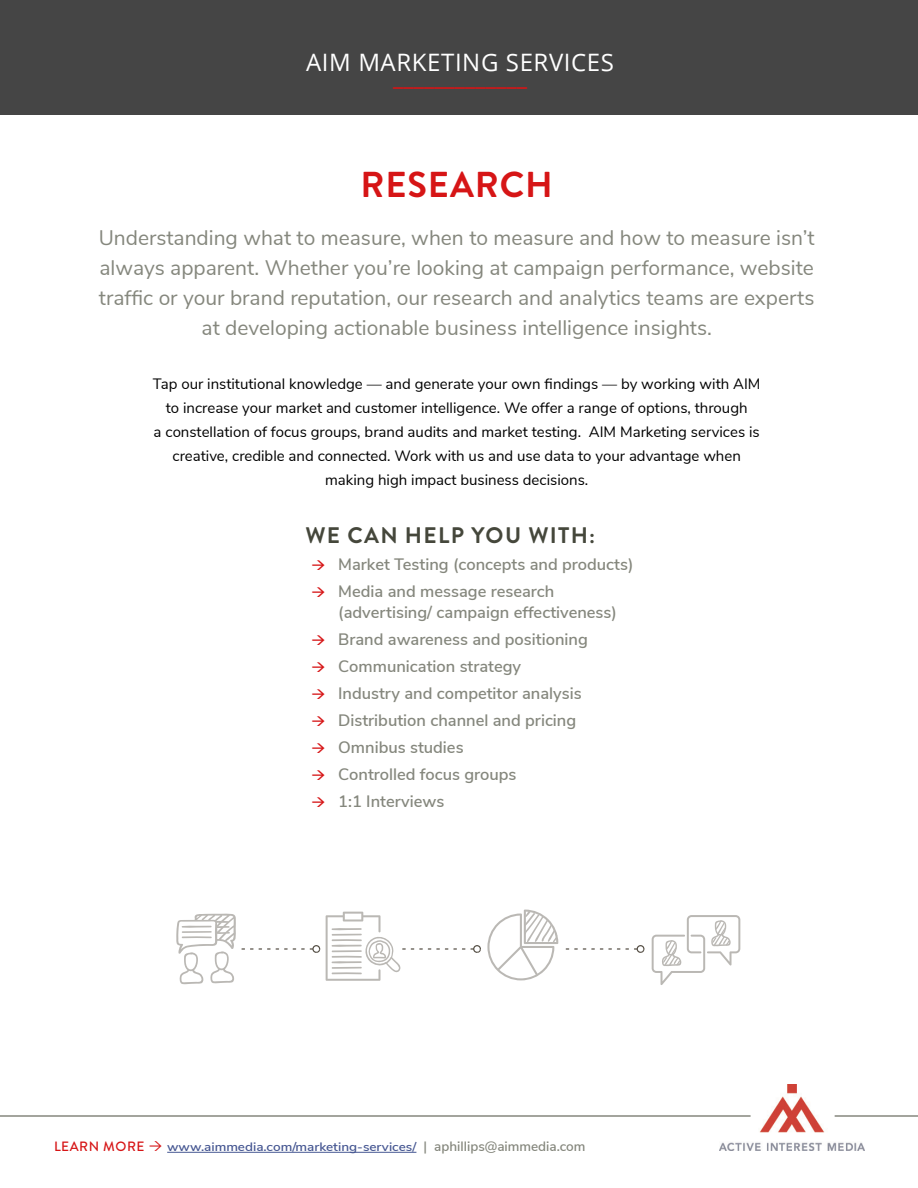
<style>
.page{position:relative;width:918px;height:1188px;background:#fff}
.page>*{position:absolute;margin:0;border:0;box-sizing:border-box;transform-origin:0 0}
.t1{font:700 36px "Brandon Grotesque";letter-spacing:.025em;color:#d61516}
.t2{font:24px "Open Sans";letter-spacing:.025em;color:#fff}
.t3{font:600 24px "Open Sans";color:#d61516}
.t4{font:700 22.5px "Brandon Grotesque";letter-spacing:.06em;color:#45473b}
.t5{font:21px/30px "Nunito Sans";color:#85877d;text-align:center}
.t6{font:600 16.5px/27px "Nunito Sans";color:#85877d}
.t7{font:15px/24px "Nunito Sans";color:#000;text-align:center}
.t8{font:500 13.5px "Brandon Grotesque";letter-spacing:.04em;color:#d61516}
.t9{font:600 12.15px "Nunito Sans";color:#465792;scale:1.11 1}
.s1{font-size:13.5px;color:#85877d}
</style>
<div class="page">
<div style="left:0;top:0;width:918px;height:115px;background:#454545"></div>
<img style="left:719px;top:1084px;width:145px;height:66px">
<hr style="left:0;top:1115px;width:751px;height:2px;background:#85877d">
<hr style="left:167px;top:1152px;width:249px;height:1px;background:#465792">
<hr style="left:835px;top:1115px;width:83px;height:2px;background:#85877d">
<svg style="left:652px;top:915px;width:88px;height:70px"></svg>
<svg style="left:176px;top:913px;width:144px;height:71px"></svg>
<svg style="left:326px;top:912px;width:155px;height:69px"></svg>
<svg style="left:487px;top:909px;width:157px;height:71px"></svg>
<h2 class="t2" style="left:306px;top:46px;width:309px">AIM MARKETING SERVICES</h2>
<h2 class="t3" style="left:393px;top:60px;width:135px">_____________</h2>
<h1 class="t1" style="left:361px;top:160px;width:194px">RESEARCH</h1>
<p class="t5" style="left:99px;top:222px;width:718px">Understanding what to measure, when to measure and how to measure isn’t always apparent. Whether you’re looking at campaign performance, website traffic or your brand reputation, our research and analytics teams are experts at developing actionable business intelligence insights.</p>
<p class="t7" style="left:153px;top:371px;width:609px">Tap our institutional knowledge — and generate your own findings — by working with AIM to increase your market and customer intelligence. We offer a range of options, through<br>a constellation of focus groups, brand audits and market testing. AIM Marketing services is creative, credible and connected. Work with us and use data to your advantage when making high impact business decisions.</p>
<h3 class="t4" style="left:305px;top:520px;width:291px">WE CAN HELP YOU WITH:</h3>
<p class="t6" style="left:338px;top:550px;width:297px">Market Testing (concepts and products)<br>Media and message research</p>
<p class="t6" style="left:338px;top:598px;width:280px">(advertising/ campaign effectiveness)<br>Brand awareness and positioning<br>Communication strategy<br>Industry and competitor analysis<br>Distribution channel and pricing<br>Omnibus studies<br>Controlled focus groups<br>1:1 Interviews</p>
<p class="t8" style="left:54px;top:1137px;width:92px">LEARN MORE</p>
<p class="t9" style="left:167px;top:1138px;width:378px">www.aimmedia.com/marketing-services/ <span class="s1">| aphillips@aimmedia.com</span></p>
</div>
